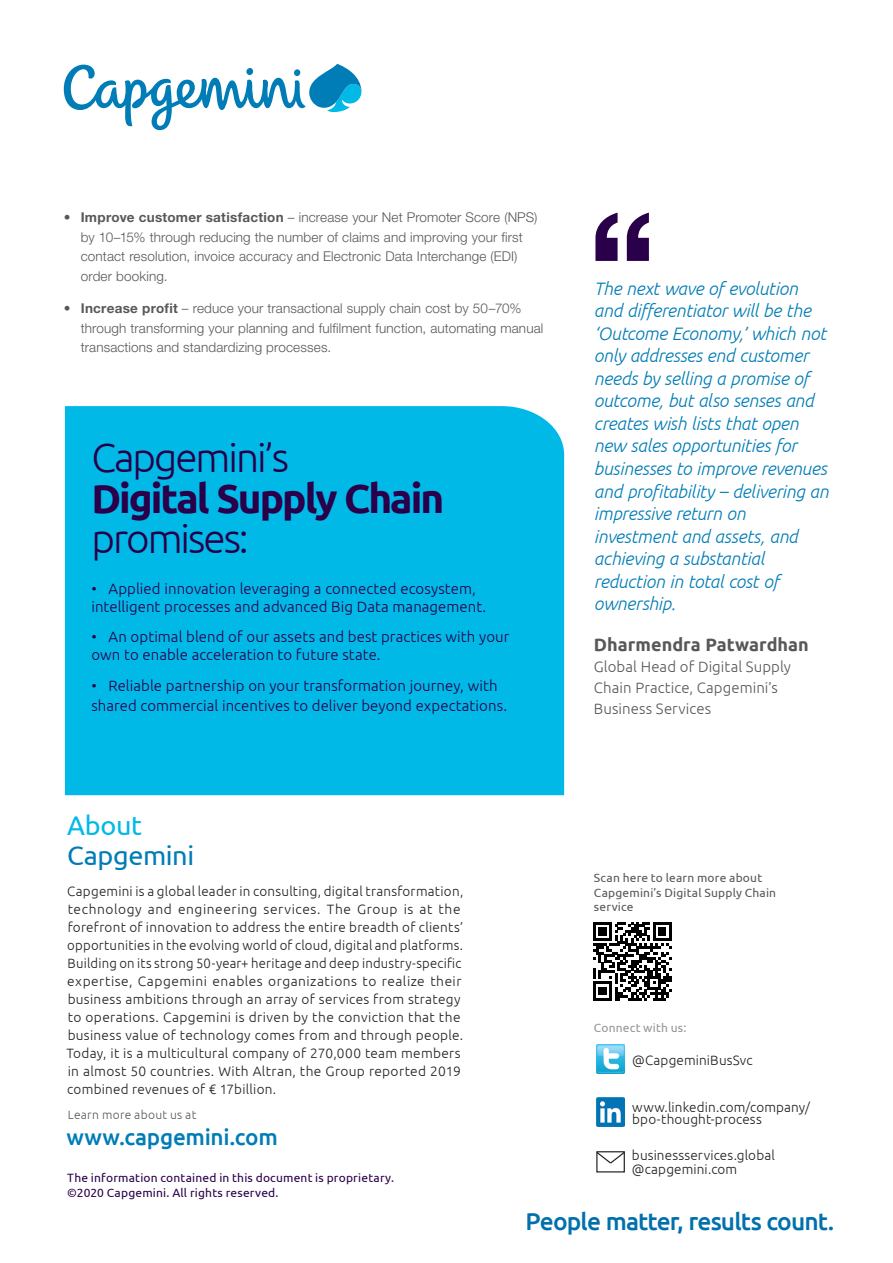
<style>
.page{position:relative;width:893px;height:1263px;background:#fff}
.page>*{position:absolute;margin:0;border:0;box-sizing:border-box;transform-origin:0 0}
.head1{font:300 40.5px/40.5px "Ubuntu";letter-spacing:-.05em;color:#2a004a}
.cbe-url_2{font:27px "Ubuntu";letter-spacing:-.015em;color:#007cb6}
.cbe-url_2-2{font:27px "Ubuntu";letter-spacing:-.01em;color:#00b9e7}
.t1{font:500 24.45px "Ubuntu";letter-spacing:-.035em;color:#0070ad}
.cbe-url_2-3{font:500 22.5px "Ubuntu";letter-spacing:-.015em;color:#007cb6}
.pullquote-title{font:italic 300 18px/22.5px "Ubuntu";letter-spacing:-.01em;color:#007cb6}
.head1-2{font:700 18px "Ubuntu";color:#57585a}
.head1-3{font:300 15px/18px "Ubuntu";letter-spacing:.005em;color:#2a004a}
.head1-4{font:300 15px/21px "Ubuntu";letter-spacing:.005em;color:#57585a}
.cbe-text{font:300 13.5px/18px "Ubuntu";letter-spacing:.02em;color:#231f20}
.head1-5{font:300 13.5px/19.5px "Helvetica Neue LT Std";letter-spacing:.01em;color:#57585a}
.copyright{font:12px "Ubuntu";letter-spacing:.015em;color:#2a004a}
.t2{font:12px/14.4px "Ubuntu";letter-spacing:.015em;color:#57585a}
.cbe-text-2{font:300 12px "Ubuntu";letter-spacing:.025em;color:#57585a}
.t3{font:12px "Ubuntu";letter-spacing:.015em;color:#939598}
.s1{font-weight:700}
</style>
<div class="page">
<svg style="left:64px;top:64px;width:297px;height:66px"></svg>
<svg style="left:596px;top:1151px;width:29px;height:14px"></svg>
<img style="left:596px;top:1045px;width:29px;height:28px">
<img style="left:596px;top:1098px;width:29px;height:28px">
<svg style="left:593px;top:922px;width:79px;height:78px"></svg>
<div style="left:65px;top:406px;width:499px;height:389px;background:#00b9e7"></div>
<svg style="left:595px;top:213px;width:54px;height:48px"></svg>
<p class="head1-5" style="left:81px;top:207px;width:458px;text-indent:-17px">• <span class="s1">Improve customer satisfaction</span> – increase your Net Promoter Score (NPS) by 10–15% through reducing the number of claims and improving your first contact resolution, invoice accuracy and Electronic Data Interchange (EDI) order booking.</p>
<p class="head1-5" style="left:81px;top:298px;width:464px;text-indent:-17px">• <span class="s1">Increase profit</span> – reduce your transactional supply chain cost by 50–70% through transforming your planning and fulfilment function, automating manual transactions and standardizing processes.</p>
<p class="head1" style="left:91px;top:436px;width:354px">Capgemini’s<br><span class="s1">Digital Supply Chain </span>promises:</p>
<p class="head1-3" style="left:91px;top:579px;width:396px">• Applied innovation leveraging a connected ecosystem, intelligent processes and advanced Big Data management.</p>
<p class="head1-3" style="left:91px;top:628px;width:419px">• An optimal blend of our assets and best practices with your own to enable acceleration to future state.</p>
<p class="head1-3" style="left:91px;top:676px;width:417px;line-height:19.5px">• Reliable partnership on your transformation journey, with shared commercial incentives to deliver beyond expectations.</p>
<p class="cbe-url_2-2" style="left:67px;top:809px;width:77px">About</p>
<p class="cbe-url_2" style="left:67px;top:839px;width:129px">Capgemini</p>
<p class="cbe-text" style="left:66px;top:881px;width:398px">Capgemini is a global leader in consulting, digital transformation, technology and engineering services. The Group is at the forefront of innovation to address the entire breadth of clients’ opportunities in the evolving world of cloud, digital and platforms.<br>Building on its strong 50-year+ heritage and deep industry-specific expertise, Capgemini enables organizations to realize their business ambitions through an array of services from strategy to operations. Capgemini is driven by the conviction that the business value of technology comes from and through people.<br>Today, it is a multicultural company of 270,000 team members in almost 50 countries. With Altran, the Group reported 2019 combined revenues of € 17billion.</p>
<p class="cbe-text-2" style="left:68px;top:1107px;width:130px">Learn more about us at</p>
<p class="cbe-url_2-3" style="left:66px;top:1122px;width:213px">www.capgemini.com</p>
<p class="copyright" style="left:67px;top:1170px;width:328px">The information contained in this document is proprietary.</p>
<p class="copyright" style="left:67px;top:1185px;width:213px">©2020 Capgemini. All rights reserved.</p>
<p class="pullquote-title" style="left:594px;top:277px;width:236px">The next wave of evolution and differentiator will be the ‘Outcome Economy,’ which not only addresses end customer needs by selling a promise of outcome, but also senses and creates wish lists that open new sales opportunities for businesses to improve revenues and profitability – delivering an impressive return on investment and assets, and achieving a substantial reduction in total cost of ownership.</p>
<p class="head1-2" style="left:594px;top:634px;width:216px">Dharmendra Patwardhan</p>
<p class="head1-4" style="left:594px;top:656px;width:199px">Global Head of Digital Supply<br>Chain Practice, Capgemini’s<br>Business Services</p>
<p class="t2" style="left:594px;top:870px;width:184px">Scan here to learn more about<br>Capgemini’s Digital Supply Chain service</p>
<p class="t3" style="left:594px;top:1021px;width:94px">Connect with us:</p>
<p class="cbe-text" style="left:632px;top:1050px;width:122px">@CapgeminiBusSvc</p>
<p class="cbe-text" style="left:632px;top:1101px;width:179px;line-height:12px">www.linkedin.com/company/ bpo-thought-process</p>
<p class="cbe-text" style="left:632px;top:1147px;width:144px;line-height:14.4px">businessservices.global @capgemini.com</p>
<h3 class="t1" style="left:526px;top:1206px;width:310px">People matter, results count.</h3>
</div>
